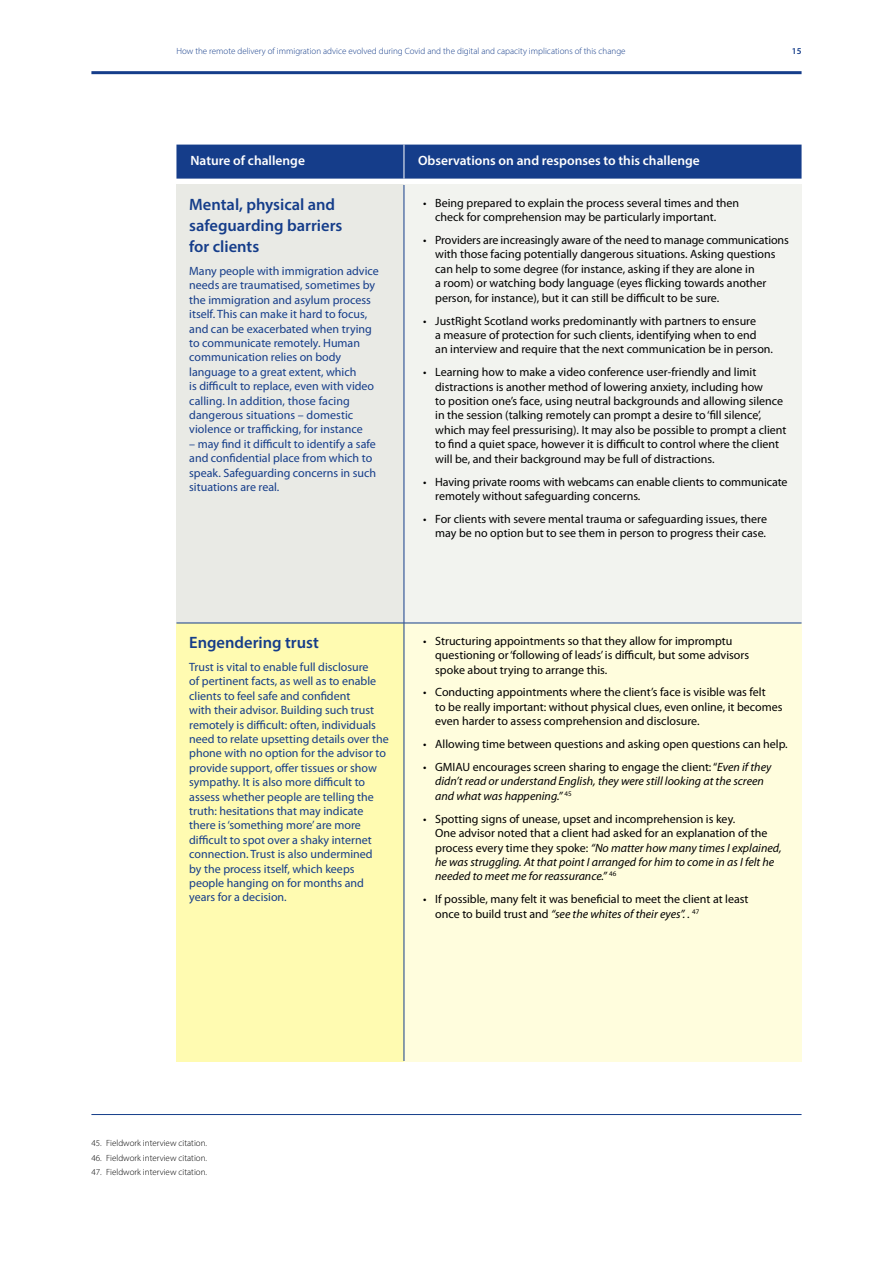
<style>
.page{position:relative;width:893px;height:1263px;background:#fff}
.page>*{position:absolute;margin:0;border:0;box-sizing:border-box;transform-origin:0 0}
.t1{font:600 16.5px/21px "Myriad Pro";color:#153d8a}
.t2{font:600 13.5px "Myriad Pro";color:#fff}
.t3{font:12px/14.4px "Myriad Pro";color:#000}
.t4{font:12px/14.4px "Myriad Pro";color:#153d8a}
.t5{font:italic 12px/14.4px "Myriad Pro";color:#000}
.t6{font:300 9px "Myriad Pro";color:#153d8a}
.t7{font:300 9px "Myriad Pro";color:#000}
.t8{font:600 9px "Myriad Pro";color:#153d8a}
.s1{font-style:normal}
.s2{font-style:italic}
</style>
<div class="page">
<div style="left:176px;top:185px;width:228px;height:438px;background:#e9eae5"></div>
<div style="left:404px;top:185px;width:397px;height:438px;background:#f2f3ef"></div>
<div style="left:176px;top:623px;width:228px;height:438px;background:#fffbb1"></div>
<div style="left:404px;top:623px;width:397px;height:438px;background:#fffddd"></div>
<hr style="left:404px;top:185px;width:1px;height:438px;background:#153d8a">
<hr style="left:404px;top:623px;width:1px;height:438px;background:#153d8a">
<hr style="left:176px;top:623px;width:228px;height:1px;background:#153d8a">
<hr style="left:404px;top:623px;width:397px;height:1px;background:#153d8a">
<div style="left:176px;top:145px;width:625px;height:34px;background:#153d8a"></div>
<hr style="left:404px;top:145px;width:1px;height:34px;background:#fff">
<hr style="left:91px;top:1114px;width:710px;height:1px;background:#153d8a">
<hr style="left:91px;top:71px;width:710px;height:3px;background:#153d8a">
<p class="t6" style="left:176px;top:45px;width:451px">How the remote delivery of immigration advice evolved during Covid and the digital and capacity implications of this change</p>
<p class="t8" style="left:792px;top:45px;width:11px">15</p>
<p class="t2" style="left:190px;top:152px;width:116px">Nature of challenge</p>
<p class="t2" style="left:418px;top:152px;width:283px">Observations on and responses to this challenge</p>
<h1 class="t1" style="left:189px;top:194px;width:155px">Mental, physical and safeguarding barriers for clients</h1>
<p class="t4" style="left:189px;top:264px;width:191px">Many people with immigration advice needs are traumatised, sometimes by the immigration and asylum process itself. This can make it hard to focus, and can be exacerbated when trying to communicate remotely. Human communication relies on body language to a great extent, which<br>is difficult to replace, even with video calling. In addition, those facing dangerous situations – domestic violence or trafficking, for instance</p>
<p class="t4" style="left:189px;top:436px;width:188px">– may find it difficult to identify a safe and confidential place from which to speak. Safeguarding concerns in such situations are real.</p>
<p class="t3" style="left:435px;top:195px;width:306px;text-indent:-12px">• Being prepared to explain the process several times and then check for comprehension may be particularly important.</p>
<p class="t3" style="left:435px;top:233px;width:355px;text-indent:-12px">• Providers are increasingly aware of the need to manage communications with those facing potentially dangerous situations. Asking questions can help to some degree (for instance, asking if they are alone in<br>a room) or watching body language (eyes flicking towards another person, for instance), but it can still be difficult to be sure.</p>
<p class="t3" style="left:435px;top:313px;width:339px;text-indent:-12px">• JustRight Scotland works predominantly with partners to ensure<br>a measure of protection for such clients, identifying when to end<br>an interview and require that the next communication be in person.</p>
<p class="t3" style="left:435px;top:365px;width:353px;text-indent:-12px">• Learning how to make a video conference user-friendly and limit distractions is another method of lowering anxiety, including how<br>to position one’s face, using neutral backgrounds and allowing silence in the session (talking remotely can prompt a desire to ‘fill silence’, which may feel pressurising). It may also be possible to prompt a client to find a quiet space, however it is difficult to control where the client will be, and their background may be full of distractions.</p>
<p class="t3" style="left:435px;top:474px;width:354px;text-indent:-12px">• Having private rooms with webcams can enable clients to communicate remotely without safeguarding concerns.</p>
<p class="t3" style="left:423px;top:511px;width:345px;text-align:right">• For clients with severe mental trauma or safeguarding issues, there may be no option but to see them in person to progress their case.</p>
<h1 class="t1" style="left:189px;top:632px;width:131px">Engendering trust</h1>
<p class="t4" style="left:189px;top:660px;width:201px">Trust is vital to enable full disclosure<br>of pertinent facts, as well as to enable clients to feel safe and confident<br>with their advisor. Building such trust remotely is difficult: often, individuals need to relate upsetting details over the phone with no option for the advisor to provide support, offer tissues or show sympathy. It is also more difficult to assess whether people are telling the truth: hesitations that may indicate there is ‘something more’ are more difficult to spot over a shaky internet connection. Trust is also undermined<br>by the process itself, which keeps people hanging on for months and years for a decision.</p>
<p class="t3" style="left:435px;top:633px;width:315px;text-indent:-12px">• Structuring appointments so that they allow for impromptu questioning or ‘following of leads’ is difficult, but some advisors spoke about trying to arrange this.</p>
<p class="t3" style="left:435px;top:685px;width:349px;text-indent:-12px">• Conducting appointments where the client’s face is visible was felt<br>to be really important: without physical clues, even online, it becomes even harder to assess comprehension and disclosure.</p>
<p class="t3" style="left:423px;top:737px;width:366px">• Allowing time between questions and asking open questions can help.</p>
<p class="t5" style="left:435px;top:760px;width:338px;text-indent:-12px"><span class="s1">• GMIAU encourages screen sharing to engage the client: “</span>Even if they didn’t read or understand English, they were still looking at the screen and what was happening.” <sup>45</sup></p>
<p class="t3" style="left:435px;top:811px;width:348px;text-indent:-12px">• Spotting signs of unease, upset and incomprehension is key.<br>One advisor noted that a client had asked for an explanation of the process every time they spoke: <span class="s2">“No matter how many times I explained, he was struggling. At that point I arranged for him to come in as I felt he needed to meet me for reassurance.”</span> <sup>46</sup></p>
<p class="t3" style="left:435px;top:892px;width:315px;text-indent:-12px">• If possible, many felt it was beneficial to meet the client at least once to build trust and <span class="s2">“see the whites of their eyes”. .</span> <sup>47</sup></p>
<p class="t7" style="left:91px;top:1138px;width:117px">45. Fieldwork interview citation.</p>
<p class="t7" style="left:91px;top:1152px;width:117px">46. Fieldwork interview citation.</p>
<p class="t7" style="left:91px;top:1166px;width:117px">47. Fieldwork interview citation.</p>
</div>
